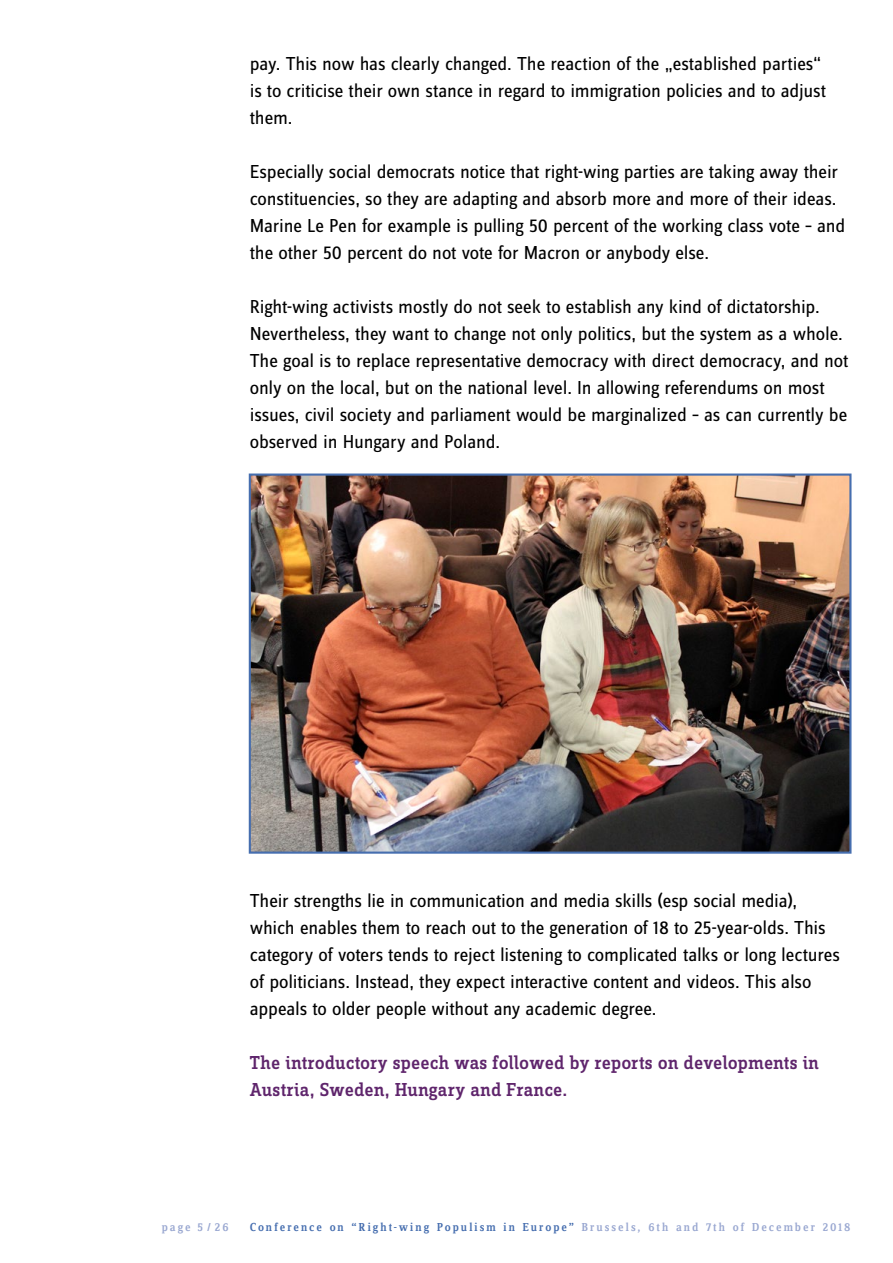
<style>
.page{position:relative;width:893px;height:1263px;background:#fff}
.page>*{position:absolute;margin:0;border:0;box-sizing:border-box;transform-origin:0 0}
.t1{font:19.5px/27px "Zine Sans Dis";letter-spacing:-.01em;color:#000}
.t2{font:500 19.5px/27px "Zine Slab Dis";letter-spacing:.01em;color:#5f256c}
.t3{font:500 12px "Zine Serif Dis";letter-spacing:.165em;color:#466eaf}
.t4{font:500 12px "Zine Serif Dis";letter-spacing:.16em;color:#9aa8d1}
.s1{color:#9aa8d1}
</style>
<div class="page">
<img style="left:252px;top:476px;width:596px;height:375px">
<div style="left:249px;top:473px;width:602px;height:381px;border:2px solid #466eaf"></div>
<p class="t1" style="left:250px;top:50px;width:578px">pay. This now has clearly changed. The reaction of the „established parties“ is to criticise their own stance in regard to immigration policies and to adjust them.</p>
<p class="t1" style="left:250px;top:158px;width:597px">Especially social democrats notice that right-wing parties are taking away their constituencies, so they are adapting and absorb more and more of their ideas.<br>Marine Le Pen for example is pulling 50 percent of the working class vote – and the other 50 percent do not vote for Macron or anybody else.</p>
<p class="t1" style="left:250px;top:293px;width:600px">Right-wing activists mostly do not seek to establish any kind of dictatorship.<br>Nevertheless, they want to change not only politics, but the system as a whole.<br>The goal is to replace representative democracy with direct democracy, and not only on the local, but on the national level. In allowing referendums on most issues, civil society and parliament would be marginalized – as can currently be observed in Hungary and Poland.</p>
<p class="t1" style="left:250px;top:888px;width:591px">Their strengths lie in communication and media skills (esp social media), which enables them to reach out to the generation of 18 to 25-year-olds. This category of voters tends to reject listening to complicated talks or long lectures of politicians. Instead, they expect interactive content and videos. This also appeals to older people without any academic degree.</p>
<p class="t2" style="left:250px;top:1049px;width:571px">The introductory speech was followed by reports on developments in<br>Austria, Sweden, Hungary and France.</p>
<p class="t4" style="left:162px;top:1221px;width:68px">page 5 / 26</p>
<p class="t3" style="left:250px;top:1221px;width:602px">Conference on “Right-wing Populism in Europe” <span class="s1">Brussels, 6th and 7th of December 2018</span></p>
</div>
